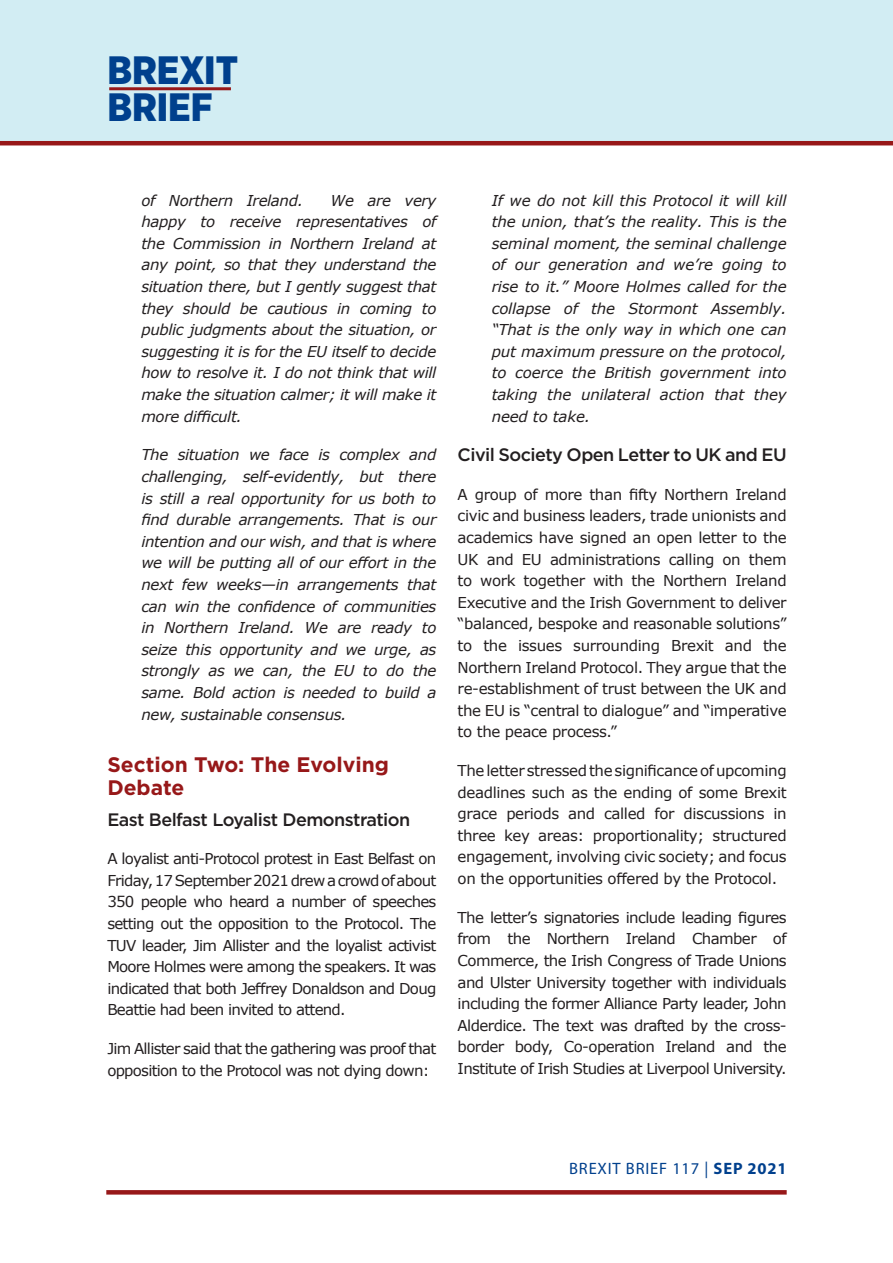
<style>
.page{position:relative;width:893px;height:1263px;background:#fff}
.page>*{position:absolute;margin:0;border:0;box-sizing:border-box;transform-origin:0 0}
.t1{font:900 39.6px/37.5px "Gotham Narrow";color:#00408d}
.t2{font:700 21px/22.5px "Gotham";color:#971819}
.t3{font:500 18px "Gotham";letter-spacing:-.03em;color:#231f20}
.t4{font:16.5px "Myriad Pro";letter-spacing:.05em;color:#00408d}
.t5{font:15px/21.6px "Verdana";letter-spacing:-.04em;color:#231f20;text-align:justify}
.t6{font:italic 15px/21.6px "Verdana";letter-spacing:-.025em;color:#231f20;text-align:justify}
.s1{font-weight:700}
</style>
<div class="page">
<div style="left:0;top:0;width:893px;height:142px;background:#d2edf3"></div>
<hr style="left:0;top:141px;width:893px;height:4px;background:#971819">
<hr style="left:109px;top:87px;width:122px;height:3px;background:#971819">
<svg style="left:106px;top:1190px;width:681px;height:4px;background:#991d1e"></svg>
<h1 class="t1" style="left:107px;top:51px;width:132px">BREXIT<br>BRIEF</h1>
<p class="t6" style="left:141px;top:189px;width:163px">of Northern Ireland.</p>
<p class="t6" style="left:141px;top:189px;width:297px;text-indent:189px">We are very happy to receive representatives of the Commission in Northern Ireland at any point, so that they understand the situation there, but I gently suggest that they should be cautious in coming to public judgments about the situation, or suggesting it is for the EU itself to decide how to resolve it. I do not think that will make the situation calmer; it will make it more difficult.</p>
<p class="t6" style="left:141px;top:444px;width:297px">The situation we face is complex and challenging, self-evidently, but there is still a real opportunity for us both to find durable arrangements. That is our intention and our wish, and that is where we will be putting all of our effort in the next few weeks—in arrangements that can win the confidence of communities in Northern Ireland. We are ready to seize this opportunity and we urge, as strongly as we can, the EU to do the same. Bold action is needed to build a new, sustainable consensus.</p>
<p class="t2" style="left:107px;top:753px;width:283px">Section Two: The Evolving<br>Debate</p>
<p class="t3" style="left:107px;top:807px;width:304px">East Belfast Loyalist Demonstration</p>
<p class="t5" style="left:107px;top:848px;width:331px">A loyalist anti-Protocol protest in East Belfast on Friday, 17 September 2021 drew a crowd of about 350 people who heard a number of speeches setting out the opposition to the Protocol. The TUV leader, Jim Allister and the loyalist activist Moore Holmes were among the speakers. It was indicated that both Jeffrey Donaldson and Doug Beattie had been invited to attend.</p>
<p class="t5" style="left:107px;top:1038px;width:331px">Jim Allister said that the gathering was proof that opposition to the Protocol was not dying down:</p>
<p class="t6" style="left:492px;top:189px;width:297px">If we do not kill this Protocol it will kill the union, that’s the reality. This is the seminal moment, the seminal challenge of our generation and we’re going to rise to it.” Moore Holmes called for the collapse of the Stormont Assembly. “That is the only way in which one can put maximum pressure on the protocol, to coerce the British government into taking the unilateral action that they need to take.</p>
<p class="t3" style="left:458px;top:443px;width:330px">Civil Society Open Letter to UK and EU</p>
<p class="t5" style="left:458px;top:483px;width:331px">A group of more than fifty Northern Ireland civic and business leaders, trade unionists and academics have signed an open letter to the UK and EU administrations calling on them to work together with the Northern Ireland Executive and the Irish Government to deliver “balanced, bespoke and reasonable solutions” to the issues surrounding Brexit and the Northern Ireland Protocol. They argue that the re-establishment of trust between the UK and the EU is “central to dialogue” and “imperative to the peace process.”</p>
<p class="t5" style="left:458px;top:760px;width:331px">The letter stressed the significance of upcoming deadlines such as the ending of some Brexit grace periods and called for discussions in three key areas: proportionality; structured engagement, involving civic society; and focus on the opportunities offered by the Protocol.</p>
<p class="t5" style="left:458px;top:906px;width:331px">The letter’s signatories include leading figures from the Northern Ireland Chamber of Commerce, the Irish Congress of Trade Unions and Ulster University together with individuals including the former Alliance Party leader, John Alderdice. The text was drafted by the cross&shy;border body, Co-operation Ireland and the Institute of Irish Studies at Liverpool University.</p>
<p class="t4" style="left:569px;top:1158px;width:219px">BREXIT BRIEF 117 | <span class="s1">SEP 2021</span></p>
</div>
